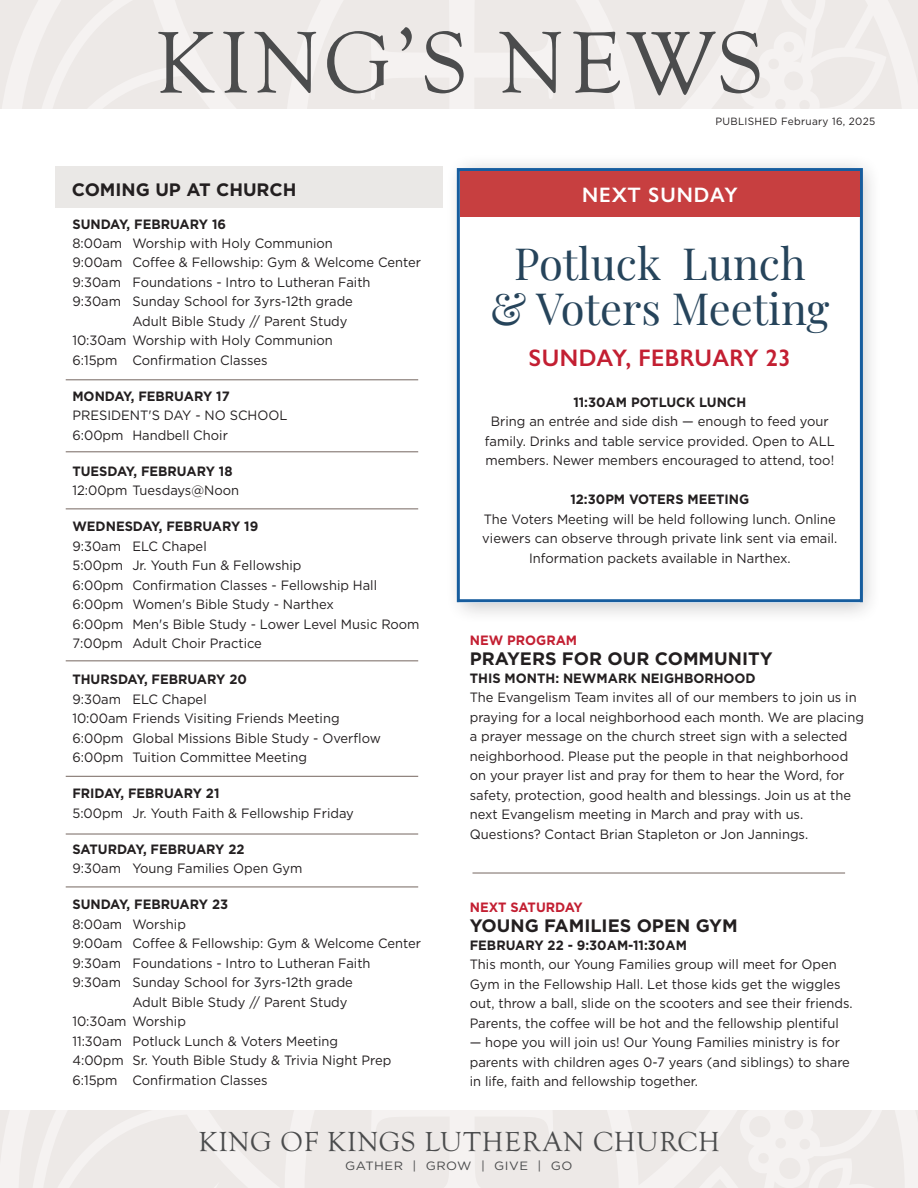
<style>
.page{position:relative;width:918px;height:1188px;background:#fff}
.page>*{position:absolute;margin:0;border:0;box-sizing:border-box;transform-origin:0 0}
.t1{font:90px "Goudy Old Sty";letter-spacing:.05em;color:#4b4c4d}
.t2{font:43.5px/45px "Playfair Display";color:#26445b;text-align:center}
.t3{font:28.5px "Goudy Old Sty";letter-spacing:.03em;color:#4b4c4d}
.t4{font:600 24px "Gill Sans";letter-spacing:.02em;color:#c31f32;scale:.96 1}
.t5{font:600 21px "Gill Sans";letter-spacing:.05em;color:#fff;scale:.96 1}
.t6{font:700 18px "Gotham";color:#231f20}
.t7{font:13.5px/19.5px "Gotham";color:#231f20;scale:.96 1}
.t8{font:700 13.5px "Gotham";color:#231f20;scale:.96 1}
.t9{font:700 13.5px "Gotham";color:#c31f32;scale:.96 1}
.t10{font:12px "Gotham";letter-spacing:.04em;color:#4b4c4d;scale:1.08 1}
.t11{font:10.5px "Gotham";letter-spacing:.03em;color:#231f20;scale:.96 1}
</style>
<div class="page">
<div style="left:446px;top:154px;width:436px;height:470px;background:#231f20;opacity:.25"></div>
<div style="left:460px;top:168px;width:400px;height:434px;background:#fff"></div>
<div style="left:457px;top:168px;width:406px;height:434px;border:3px solid #175d9e"></div>
<div style="left:55px;top:166px;width:387px;height:42px;background:#eae8e6"></div>
<svg style="left:0;top:0;width:918px;height:109px;fill:#ede9e7"></svg>
<svg style="left:0;top:1111px;width:918px;height:77px;fill:#ede9e7"></svg>
<hr style="left:66px;top:451px;width:352px;height:1px;background:#756660">
<hr style="left:66px;top:660px;width:352px;height:1px;background:#756660">
<hr style="left:66px;top:379px;width:352px;height:1px;background:#756660">
<hr style="left:66px;top:508px;width:352px;height:1px;background:#756660">
<hr style="left:66px;top:887px;width:352px;height:1px;background:#756660">
<hr style="left:66px;top:776px;width:352px;height:1px;background:#756660">
<hr style="left:66px;top:834px;width:352px;height:1px;background:#756660">
<div style="left:460px;top:171px;width:400px;height:46px;background:#c73f40"></div>
<hr style="left:472px;top:873px;width:373px;height:1px;background:#756660">
<h1 class="t1" style="left:155px;top:13px;width:610px">KING’S NEWS</h1>
<p class="t11" style="left:716px;top:114px;width:168px">PUBLISHED February 16, 2025</p>
<h3 class="t6" style="left:72px;top:177px;width:226px">COMING UP AT CHURCH</h3>
<p class="t8" style="left:72px;top:215px;width:162px">SUNDAY, FEBRUARY 16</p>
<p class="t7" style="left:72px;top:233px;width:273px">8:00am Worship with Holy Communion</p>
<p class="t7" style="left:72px;top:253px;width:365px">9:00am Coffee &amp; Fellowship: Gym &amp; Welcome Center</p>
<p class="t7" style="left:72px;top:272px;width:312px">9:30am Foundations - Intro to Lutheran Faith</p>
<p class="t7" style="left:72px;top:292px;width:294px">9:30am Sunday School for 3yrs-12th grade</p>
<p class="t7" style="left:132px;top:311px;width:226px">Adult Bible Study // Parent Study</p>
<p class="t7" style="left:72px;top:331px;width:273px">10:30am Worship with Holy Communion</p>
<p class="t7" style="left:72px;top:350px;width:205px">6:15pm Confirmation Classes</p>
<p class="t8" style="left:72px;top:387px;width:165px">MONDAY, FEBRUARY 17</p>
<p class="t7" style="left:72px;top:406px;width:226px">PRESIDENT'S DAY - NO SCHOOL<br>6:00pm Handbell Choir</p>
<p class="t8" style="left:72px;top:462px;width:168px">TUESDAY, FEBRUARY 18</p>
<p class="t7" style="left:72px;top:481px;width:175px">12:00pm Tuesdays@Noon</p>
<p class="t8" style="left:72px;top:518px;width:195px">WEDNESDAY, FEBRUARY 19</p>
<p class="t7" style="left:72px;top:536px;width:363px">9:30am ELC Chapel<br>5:00pm Jr. Youth Fun &amp; Fellowship<br>6:00pm Confirmation Classes - Fellowship Hall 6:00pm Women's Bible Study - Narthex<br>6:00pm Men's Bible Study - Lower Level Music Room 7:00pm Adult Choir Practice</p>
<p class="t8" style="left:72px;top:671px;width:183px">THURSDAY, FEBRUARY 20</p>
<p class="t7" style="left:72px;top:689px;width:323px">9:30am ELC Chapel<br>10:00am Friends Visiting Friends Meeting 6:00pm Global Missions Bible Study - Overflow 6:00pm Tuition Committee Meeting</p>
<p class="t8" style="left:72px;top:785px;width:155px">FRIDAY, FEBRUARY 21</p>
<p class="t7" style="left:72px;top:803px;width:295px">5:00pm Jr. Youth Faith &amp; Fellowship Friday</p>
<p class="t8" style="left:72px;top:840px;width:181px">SATURDAY, FEBRUARY 22</p>
<p class="t7" style="left:72px;top:859px;width:241px">9:30am Young Families Open Gym</p>
<p class="t8" style="left:72px;top:896px;width:164px">SUNDAY, FEBRUARY 23</p>
<p class="t7" style="left:72px;top:914px;width:120px">8:00am Worship</p>
<p class="t7" style="left:72px;top:934px;width:365px">9:00am Coffee &amp; Fellowship: Gym &amp; Welcome Center</p>
<p class="t7" style="left:72px;top:953px;width:312px">9:30am Foundations - Intro to Lutheran Faith</p>
<p class="t7" style="left:72px;top:973px;width:294px">9:30am Sunday School for 3yrs-12th grade</p>
<p class="t7" style="left:132px;top:992px;width:226px">Adult Bible Study // Parent Study</p>
<p class="t7" style="left:72px;top:1012px;width:120px">10:30am Worship</p>
<p class="t7" style="left:72px;top:1031px;width:278px">11:30am Potluck Lunch &amp; Voters Meeting</p>
<p class="t7" style="left:72px;top:1051px;width:334px">4:00pm Sr. Youth Bible Study &amp; Trivia Night Prep</p>
<p class="t7" style="left:72px;top:1070px;width:205px">6:15pm Confirmation Classes</p>
<h3 class="t5" style="left:582px;top:182px;width:163px">NEXT SUNDAY</h3>
<h2 class="t2" style="left:490px;top:238px;width:341px">Potluck Lunch<br>&amp; Voters Meeting</h2>
<h3 class="t4" style="left:529px;top:343px;width:274px">SUNDAY, FEBRUARY 23</h3>
<p class="t8" style="left:573px;top:393px;width:182px">11:30AM POTLUCK LUNCH</p>
<p class="t7" style="left:485px;top:411px;width:366px;text-align:center">Bring an entrée and side dish — enough to feed your family. Drinks and table service provided. Open to ALL members. Newer members encouraged to attend, too!</p>
<p class="t8" style="left:570px;top:491px;width:188px">12:30PM VOTERS MEETING</p>
<p class="t7" style="left:482px;top:509px;width:371px;text-align:center">The Voters Meeting will be held following lunch. Online viewers can observe through private link sent via email.<br>Information packets available in Narthex.</p>
<p class="t9" style="left:470px;top:631px;width:113px">NEW PROGRAM</p>
<h3 class="t6" style="left:470px;top:646px;width:304px">PRAYERS FOR OUR COMMUNITY</h3>
<p class="t8" style="left:470px;top:669px;width:299px">THIS MONTH: NEWMARK NEIGHBORHOOD</p>
<p class="t7" style="left:470px;top:687px;width:412px">The Evangelism Team invites all of our members to join us in praying for a local neighborhood each month. We are placing a prayer message on the church street sign with a selected neighborhood. Please put the people in that neighborhood on your prayer list and pray for them to hear the Word, for safety, protection, good health and blessings. Join us at the next Evangelism meeting in March and pray with us.<br>Questions? Contact Brian Stapleton or Jon Jannings.</p>
<p class="t9" style="left:470px;top:898px;width:119px">NEXT SATURDAY</p>
<h3 class="t6" style="left:470px;top:913px;width:269px">YOUNG FAMILIES OPEN GYM</h3>
<p class="t8" style="left:470px;top:936px;width:228px">FEBRUARY 22 - 9:30AM-11:30AM</p>
<p class="t7" style="left:470px;top:954px;width:400px">This month, our Young Families group will meet for Open Gym in the Fellowship Hall. Let those kids get the wiggles out, throw a ball, slide on the scooters and see their friends.<br>Parents, the coffee will be hot and the fellowship plentiful</p>
<p class="t7" style="left:470px;top:1032px;width:398px">— hope you will join us! Our Young Families ministry is for parents with children ages 0-7 years (and siblings) to share in life, faith and fellowship together.</p>
<h3 class="t3" style="left:198px;top:1126px;width:523px">KING OF KINGS LUTHERAN CHURCH</h3>
<p class="t10" style="left:345px;top:1158px;width:212px">GATHER | GROW | GIVE | GO</p>
</div>
